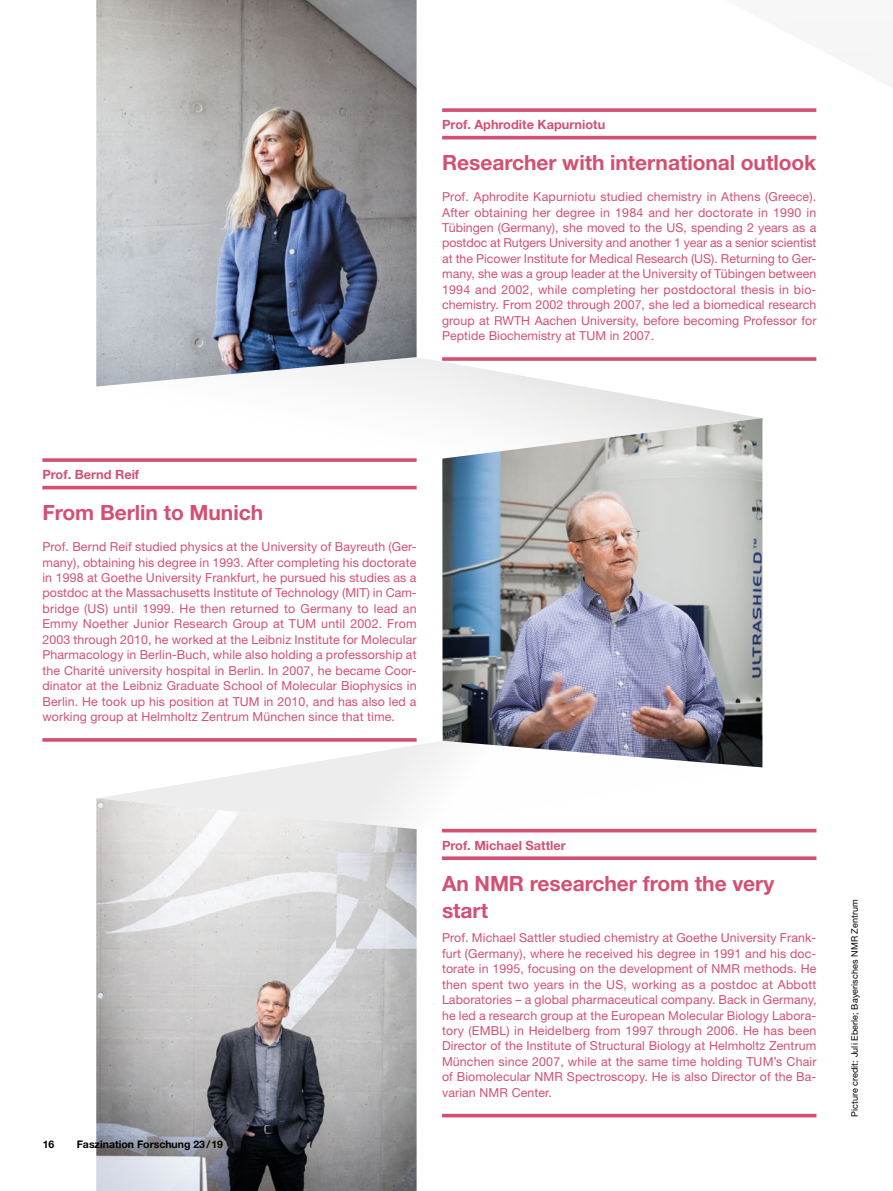
<style>
.page{position:relative;width:893px;height:1191px;background:#fff}
.page>*{position:absolute;margin:0;border:0;box-sizing:border-box;transform-origin:0 0}
.Steckbrief_H1{font:700 21px/27px "Helvetica Neue LT Std";letter-spacing:-.005em;color:#d35073}
.Prof_Steckbrief{font:700 12.75px "Helvetica Neue LT Std";color:#d35073}
.Text_Steckbrief_unte{font:12.3px/15.5px "Helvetica Neue LT Std";letter-spacing:.01em;color:#d35073;text-align:justify}
.t1{font:700 10.5px "Helvetica Neue LT Std";color:#000}
.Credit{font:9px "Helvetica Neue LT Std";letter-spacing:.01em;color:#000}
</style>
<div class="page">
<svg style="left:96px;top:741px;width:666px;height:88px"></svg>
<svg style="left:96px;top:357px;width:664px;height:61px"></svg>
<img style="left:96px;top:798px;width:321px;height:393px">
<img style="left:442px;top:418px;width:320px;height:349px">
<img style="left:96px;top:0;width:321px;height:386px">
<hr style="left:442px;top:829px;width:374px;height:3px;background:#d35073">
<svg style="left:442px;top:856px;width:374px;height:4px"></svg>
<svg style="left:442px;top:1113px;width:374px;height:4px"></svg>
<svg style="left:42px;top:458px;width:375px;height:4px"></svg>
<hr style="left:42px;top:486px;width:375px;height:3px;background:#d35073">
<hr style="left:42px;top:738px;width:375px;height:3px;background:#d35073">
<svg style="left:442px;top:108px;width:374px;height:4px"></svg>
<hr style="left:442px;top:136px;width:374px;height:3px;background:#d35073">
<svg style="left:442px;top:357px;width:374px;height:4px"></svg>
<p class="Prof_Steckbrief" style="left:442px;top:117px;width:165px">Prof. Aphrodite Kapurniotu</p>
<p class="Steckbrief_H1" style="left:442px;top:149px;width:376px">Researcher with international outlook</p>
<p class="Text_Steckbrief_unte" style="left:442px;top:189px;width:376px">Prof. Aphrodite Kapurniotu studied chemistry in Athens (Greece).<br>After obtaining her degree in 1984 and her doctorate in 1990 in Tübingen (Germany), she moved to the US, spending 2 years as a postdoc at Rutgers University and another 1 year as a senior scientist at the Picower Institute for Medical Research (US). Returning to Ger&shy;many, she was a group leader at the University of Tübingen between 1994 and 2002, while completing her postdoctoral thesis in bio&shy;chemistry. From 2002 through 2007, she led a biomedical research group at RWTH Aachen University, before becoming Professor for Peptide Biochemistry at TUM in 2007.</p>
<p class="Prof_Steckbrief" style="left:42px;top:466px;width:98px">Prof. Bernd Reif</p>
<p class="Steckbrief_H1" style="left:42px;top:499px;width:222px">From Berlin to Munich</p>
<p class="Text_Steckbrief_unte" style="left:42px;top:539px;width:376px">Prof. Bernd Reif studied physics at the University of Bayreuth (Ger&shy;many), obtaining his degree in 1993. After completing his doctorate in 1998 at Goethe University Frankfurt, he pursued his studies as a postdoc at the Massachusetts Institute of Technology (MIT) in Cam&shy;bridge (US) until 1999. He then returned to Germany to lead an Emmy Noether Junior Research Group at TUM until 2002. From 2003 through 2010, he worked at the Leibniz Institute for Molecular Pharmacology in Berlin-Buch, while also holding a professorship at the Charité university hospital in Berlin. In 2007, he became Coor&shy;dinator at the Leibniz Graduate School of Molecular Biophysics in Berlin. He took up his position at TUM in 2010, and has also led a working group at Helmholtz Zentrum München since that time.</p>
<p class="t1" style="left:43px;top:1137px;width:13px">16</p>
<p class="t1" style="left:77px;top:1137px;width:148px">Faszination Forschung 23/19</p>
<p class="Prof_Steckbrief" style="left:442px;top:837px;width:125px">Prof. Michael Sattler</p>
<p class="Steckbrief_H1" style="left:442px;top:869px;width:334px">An NMR researcher from the very start</p>
<p class="Text_Steckbrief_unte" style="left:442px;top:930px;width:376px">Prof. Michael Sattler studied chemistry at Goethe University Frank&shy;furt (Germany), where he received his degree in 1991 and his doc&shy;torate in 1995, focusing on the development of NMR methods. He then spent two years in the US, working as a postdoc at Abbott Laboratories – a global pharmaceutical company. Back in Germany, he led a research group at the European Molecular Biology Labora&shy;tory (EMBL) in Heidelberg from 1997 through 2006. He has been Director of the Institute of Structural Biology at Helmholtz Zentrum München since 2007, while at the same time holding TUM’s Chair of Biomolecular NMR Spectroscopy. He is also Director of the Ba&shy;varian NMR Center.</p>
<p class="Credit" style="left:849px;top:1117px;width:219px;rotate:-90deg">Picture credit: Juli Eberle; Bayerisches NMR Zentrum</p>
</div>
